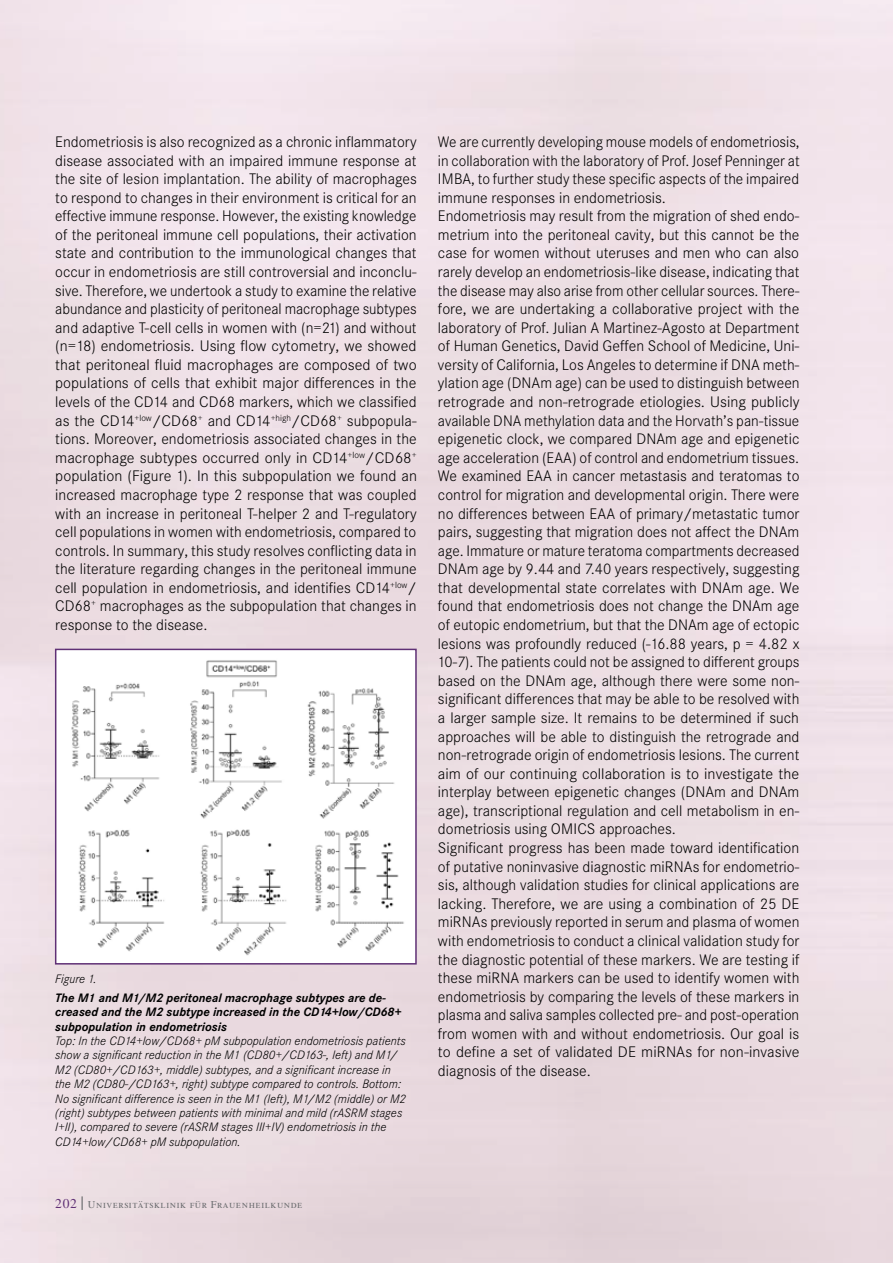
<style>
.page{position:relative;width:893px;height:1263px;background:#fff}
.page>*{position:absolute;margin:0;border:0;box-sizing:border-box;transform-origin:0 0}
.t1{font:300 15px/18.6px "Corporate SBQ";color:#000;text-align:justify}
.t2{font:italic 300 12px/14.4px "Corporate SBQ";color:#000}
.t3{font:italic 700 12px/14.4px "Corporate SBQ";color:#000}
.t4{font:10.5px "Times LT Std";letter-spacing:.05em;color:#6d6e71}
.s1{font-size:13.5px;color:#5f3075}
.s2{font-weight:700;font-size:13.5px}
</style>
<div class="page">
<img style="left:71px;top:660px;width:334px;height:296px">
<div style="left:55px;top:649px;width:362px;height:315px;border:2px solid #5f3075"></div>
<p class="t1" style="left:55px;top:133px;width:363px">Endometriosis is also recognized as a chronic inflammatory disease associated with an impaired immune response at the site of lesion implantation. The ability of macrophages to respond to changes in their environment is critical for an effective immune response. However, the existing knowledge of the peritoneal immune cell populations, their activation state and contribution to the immunological changes that occur in endometriosis are still controversial and inconclu&shy;sive. Therefore, we undertook a study to examine the relative abundance and plasticity of peritoneal macrophage subtypes and adaptive T-cell cells in women with (n=21) and without (n=18) endometriosis. Using flow cytometry, we showed that peritoneal fluid macrophages are composed of two populations of cells that exhibit major differences in the levels of the CD14 and CD68 markers, which we classified as the CD14<sup>+low</sup>/CD68<sup>+</sup> and CD14<sup>+high</sup>/CD68<sup>+</sup> subpopula&shy;tions. Moreover, endometriosis associated changes in the macrophage subtypes occurred only in CD14<sup>+low</sup>/CD68<sup>+ </sup>population (Figure 1). In this subpopulation we found an increased macrophage type 2 response that was coupled with an increase in peritoneal T-helper 2 and T-regulatory cell populations in women with endometriosis, compared to controls. In summary, this study resolves conflicting data in the literature regarding changes in the peritoneal immune cell population in endometriosis, and identifies CD14<sup>+low</sup>/ CD68<sup>+</sup> macrophages as the subpopulation that changes in response to the disease.</p>
<p class="t2" style="left:55px;top:972px;width:43px">Figure 1.</p>
<p class="t3" style="left:55px;top:991px;width:348px">The M1 and M1/M2 peritoneal macrophage subtypes are de&shy;creased and the M2 subtype increased in the CD14+low/CD68+ subpopulation in endometriosis</p>
<p class="t2" style="left:55px;top:1034px;width:352px">Top: In the CD14+low/CD68+ pM subpopulation endometriosis patients show a significant reduction in the M1 (CD80+/CD163-, left) and M1/ M2 (CD80+/CD163+, middle) subtypes, and a significant increase in the M2 (CD80-/CD163+, right) subtype compared to controls. Bottom:<br>No significant difference is seen in the M1 (left), M1/M2 (middle) or M2 (right) subtypes between patients with minimal and mild (rASRM stages I+II), compared to severe (rASRM stages III+IV) endometriosis in the CD14+low/CD68+ pM subpopulation.</p>
<p class="t4" style="left:55px;top:1198px;width:249px"><span class="s1">202</span> <span class="s2">|</span> Universitätsklinik für Frauenheilkunde</p>
<p class="t1" style="left:438px;top:133px;width:363px;text-align:left">We are currently developing mouse models of endometriosis, in collaboration with the laboratory of Prof. Josef Penninger at IMBA, to further study these specific aspects of the impaired immune responses in endometriosis.<br>Endometriosis may result from the migration of shed endo&shy;metrium into the peritoneal cavity, but this cannot be the case for women without uteruses and men who can also rarely develop an endometriosis-like disease, indicating that the disease may also arise from other cellular sources. There&shy;fore, we are undertaking a collaborative project with the laboratory of Prof. Julian A Martinez-Agosto at Department of Human Genetics, David Geffen School of Medicine, Uni&shy;versity of California, Los Angeles to determine if DNA meth&shy;ylation age (DNAm age) can be used to distinguish between retrograde and non-retrograde etiologies. Using publicly available DNA methylation data and the Horvath’s pan-tissue epigenetic clock, we compared DNAm age and epigenetic age acceleration (EAA) of control and endometrium tissues.<br>We examined EAA in cancer metastasis and teratomas to control for migration and developmental origin. There were no differences between EAA of primary/metastatic tumor pairs, suggesting that migration does not affect the DNAm age. Immature or mature teratoma compartments decreased DNAm age by 9.44 and 7.40 years respectively, suggesting that developmental state correlates with DNAm age. We found that endometriosis does not change the DNAm age of eutopic endometrium, but that the DNAm age of ectopic lesions was profoundly reduced (-16.88 years, p = 4.82 x 10-7). The patients could not be assigned to different groups based on the DNAm age, although there were some non&shy;significant differences that may be able to be resolved with a larger sample size. It remains to be determined if such approaches will be able to distinguish the retrograde and non-retrograde origin of endometriosis lesions. The current aim of our continuing collaboration is to investigate the interplay between epigenetic changes (DNAm and DNAm age), transcriptional regulation and cell metabolism in en&shy;dometriosis using OMICS approaches.<br>Significant progress has been made toward identification of putative noninvasive diagnostic miRNAs for endometrio&shy;sis, although validation studies for clinical applications are lacking. Therefore, we are using a combination of 25 DE miRNAs previously reported in serum and plasma of women with endometriosis to conduct a clinical validation study for the diagnostic potential of these markers. We are testing if these miRNA markers can be used to identify women with endometriosis by comparing the levels of these markers in plasma and saliva samples collected pre- and post-operation from women with and without endometriosis. Our goal is to define a set of validated DE miRNAs for non-invasive diagnosis of the disease.</p>
</div>
